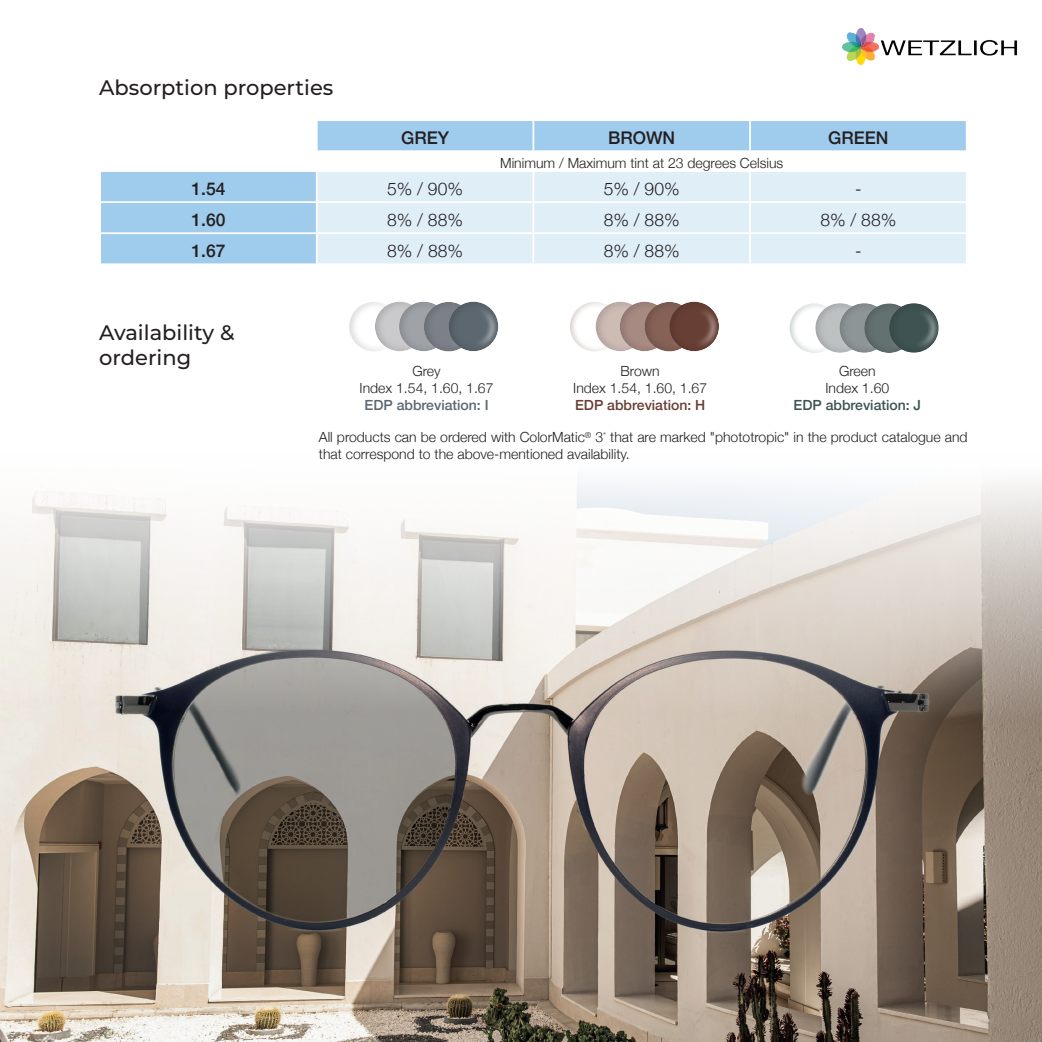
<style>
.page{position:relative;width:1042px;height:1042px;background:#fff}
.page>*{position:absolute;margin:0;border:0;box-sizing:border-box;transform-origin:0 0}
.t1{font:500 21px/25.2px "Montserrat";color:#231f20}
.t2{font:300 17.5px "Helvetica Neue";color:#231f20}
.t3{font:500 17.5px "Helvetica Neue";color:#231f20}
.t4{font:300 14px/16.8px "Helvetica Neue";color:#231f20;text-align:center}
.t5{font:500 14px "Helvetica Neue";color:#5d676f}
.t6{font:500 14px "Helvetica Neue";color:#683e34}
.t7{font:500 14px "Helvetica Neue";color:#3e5353}
</style>
<div class="page">
<img style="left:0;top:482px;width:1042px;height:560px">
<img style="left:842px;top:28px;width:176px;height:37px">
<svg style="left:101px;top:121px;width:865px;height:142px;fill:#9fcbec"></svg>
<div style="left:318px;top:172px;width:648px;height:91px;background:#e0eef8"></div>
<hr style="left:316px;top:121px;width:2px;height:29px;background:#fff">
<hr style="left:532px;top:121px;width:2px;height:29px;background:#fff">
<hr style="left:749px;top:121px;width:2px;height:29px;background:#fff">
<hr style="left:99px;top:150px;width:218px;height:2px;background:#fff">
<hr style="left:317px;top:150px;width:216px;height:2px;background:#fff">
<svg style="left:316px;top:152px;width:2px;height:18px"></svg>
<hr style="left:533px;top:150px;width:217px;height:2px;background:#fff">
<hr style="left:750px;top:150px;width:217px;height:2px;background:#fff">
<hr style="left:99px;top:170px;width:218px;height:2px;background:#fff">
<hr style="left:99px;top:201px;width:219px;height:2px;background:#fff">
<hr style="left:99px;top:232px;width:219px;height:2px;background:#fff">
<hr style="left:749px;top:172px;width:2px;height:29px;background:#fff">
<hr style="left:532px;top:201px;width:218px;height:2px;background:#fff">
<hr style="left:750px;top:201px;width:217px;height:2px;background:#fff">
<hr style="left:749px;top:203px;width:2px;height:29px;background:#fff">
<hr style="left:532px;top:232px;width:218px;height:2px;background:#fff">
<hr style="left:750px;top:232px;width:217px;height:2px;background:#fff">
<hr style="left:749px;top:234px;width:2px;height:29px;background:#fff">
<hr style="left:533px;top:170px;width:217px;height:2px;background:#fff">
<hr style="left:750px;top:170px;width:217px;height:2px;background:#fff">
<hr style="left:317px;top:170px;width:216px;height:2px;background:#fff">
<hr style="left:316px;top:172px;width:2px;height:29px;background:#fff">
<hr style="left:532px;top:172px;width:2px;height:29px;background:#fff">
<hr style="left:316px;top:203px;width:2px;height:29px;background:#fff">
<hr style="left:532px;top:203px;width:2px;height:29px;background:#fff">
<hr style="left:316px;top:234px;width:2px;height:29px;background:#fff">
<hr style="left:532px;top:234px;width:2px;height:29px;background:#fff">
<hr style="left:318px;top:201px;width:214px;height:2px;background:#fff">
<hr style="left:318px;top:232px;width:214px;height:2px;background:#fff">
<div style="left:347px;top:299px;width:53px;height:53px;background:#808285;opacity:.75"></div>
<div style="left:373px;top:299px;width:52px;height:53px;background:#808285;opacity:.75"></div>
<div style="left:397px;top:299px;width:53px;height:53px;background:#808285;opacity:.75"></div>
<div style="left:422px;top:299px;width:52px;height:53px;background:#808285;opacity:.75"></div>
<div style="left:447px;top:299px;width:52px;height:53px;background:#808285;opacity:.75"></div>
<div style="left:568px;top:299px;width:52px;height:53px;background:#683f34;opacity:.75"></div>
<div style="left:594px;top:299px;width:52px;height:53px;background:#808285;opacity:.75"></div>
<div style="left:618px;top:299px;width:52px;height:53px;background:#808285;opacity:.75"></div>
<div style="left:643px;top:299px;width:52px;height:53px;background:#808285;opacity:.75"></div>
<div style="left:667px;top:299px;width:53px;height:53px;background:#808285;opacity:.75"></div>
<div style="left:788px;top:301px;width:52px;height:52px;background:#3f5352;opacity:.75"></div>
<div style="left:813px;top:301px;width:53px;height:52px;background:#808285;opacity:.75"></div>
<div style="left:837px;top:301px;width:53px;height:52px;background:#808285;opacity:.75"></div>
<div style="left:862px;top:301px;width:53px;height:52px;background:#808285;opacity:.75"></div>
<div style="left:887px;top:301px;width:52px;height:52px;background:#808285;opacity:.75"></div>
<h1 class="t1" style="left:99px;top:74px;width:236px">Absorption properties</h1>
<p class="t3" style="left:401px;top:124px;width:49px">GREY</p>
<p class="t3" style="left:608px;top:124px;width:69px">BROWN</p>
<p class="t3" style="left:828px;top:124px;width:62px">GREEN</p>
<p class="t4" style="left:500px;top:153px;width:285px">Minimum / Maximum tint at 23 degrees Celsius</p>
<p class="t3" style="left:191px;top:175px;width:36px">1.54</p>
<p class="t2" style="left:387px;top:175px;width:77px">5% / 90%</p>
<p class="t2" style="left:604px;top:175px;width:77px">5% / 90%</p>
<p class="t2" style="left:855px;top:175px;width:8px">-</p>
<p class="t3" style="left:191px;top:206px;width:36px">1.60</p>
<p class="t2" style="left:387px;top:206px;width:77px">8% / 88%</p>
<p class="t2" style="left:604px;top:206px;width:77px">8% / 88%</p>
<p class="t2" style="left:820px;top:206px;width:77px">8% / 88%</p>
<p class="t3" style="left:191px;top:237px;width:36px">1.67</p>
<p class="t2" style="left:387px;top:237px;width:77px">8% / 88%</p>
<p class="t2" style="left:604px;top:237px;width:77px">8% / 88%</p>
<p class="t2" style="left:855px;top:237px;width:8px">-</p>
<h1 class="t1" style="left:99px;top:319px;width:137px">Availability &amp; ordering</h1>
<p class="t4" style="left:825px;top:362px;width:65px">Green<br>Index 1.60</p>
<p class="t7" style="left:793px;top:394px;width:129px">EDP abbreviation: J</p>
<p class="t4" style="left:319px;top:428px;width:650px;text-align:left">All products can be ordered with ColorMatic<sup>®</sup> 3<sup>*</sup> that are marked "phototropic" in the product catalogue and that correspond to the above-mentioned availability.</p>
<p class="t4" style="left:360px;top:362px;width:135px">Grey<br>Index 1.54, 1.60, 1.67</p>
<p class="t5" style="left:364px;top:394px;width:125px">EDP abbreviation: I</p>
<p class="t4" style="left:573px;top:362px;width:135px">Brown<br>Index 1.54, 1.60, 1.67</p>
<p class="t6" style="left:575px;top:394px;width:132px">EDP abbreviation: H</p>
</div>
